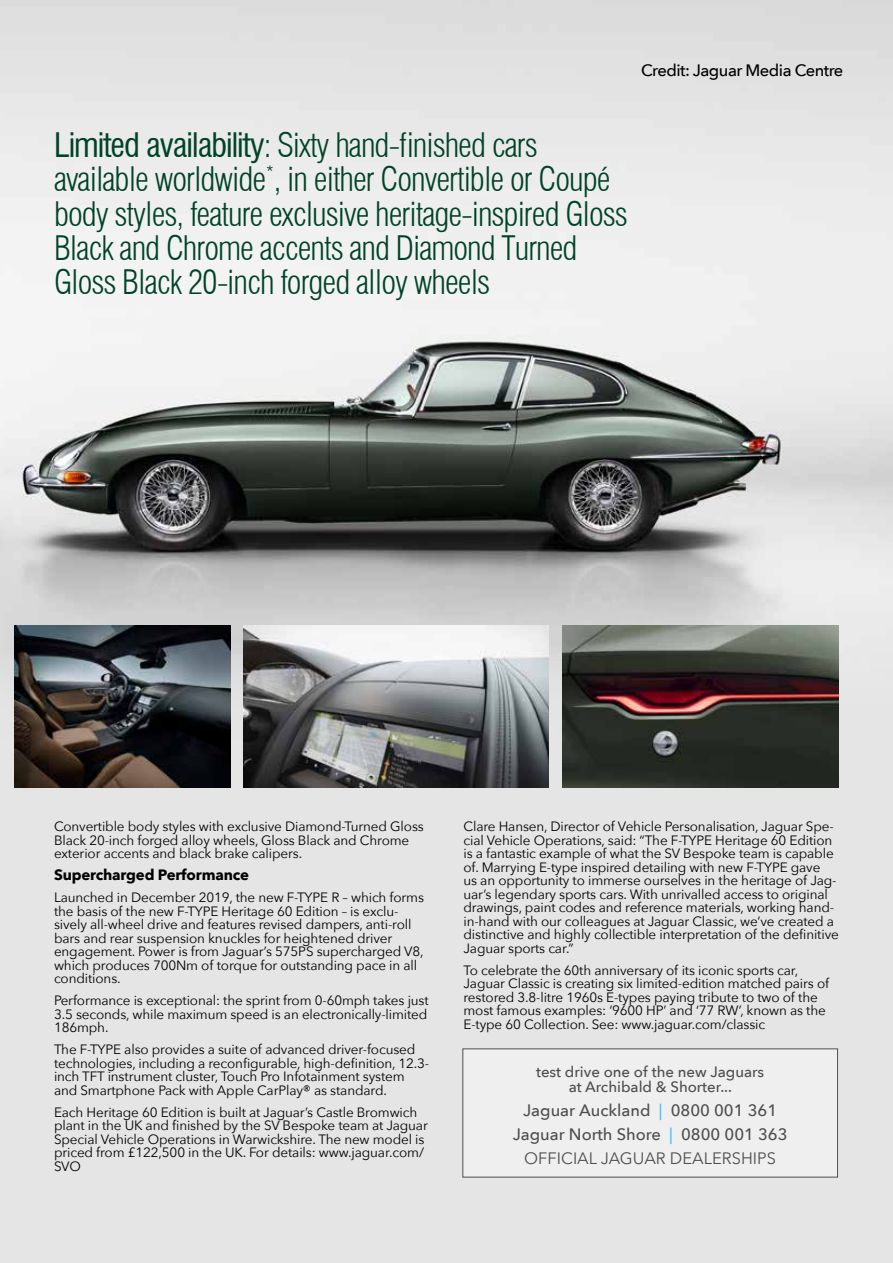
<style>
.page{position:relative;width:893px;height:1263px;background:#fff}
.page>*{position:absolute;margin:0;border:0;box-sizing:border-box;transform-origin:0 0}
.t1{font:300 condensed 33px/34.5px "Swiss 721 BT";letter-spacing:-.03em;color:#004327}
.t2{font:500 16.5px/24px "Avenir Next";color:#000;text-align:center}
.t3{font:500 16.5px "Avenir Next";letter-spacing:-.03em;color:#000}
.t4{font:500 15px/15px "Avenir Next";color:#000;text-align:center}
.t5{font:700 15px "Avenir Next";letter-spacing:-.01em;color:#000}
.t6{font:13.5px/13.5px "Avenir Next";letter-spacing:-.01em;color:#000}
.s1{font-weight:400}
.s2{color:#00aeef}
</style>
<div class="page">
<img style="left:0;top:0;width:893px;height:652px">
<div style="left:0;top:652px;width:893px;height:611px;background:#e5e5e5"></div>
<div style="left:463px;top:1049px;width:374px;height:128px;background:#f6f5f5"></div>
<img style="left:14px;top:625px;width:216px;height:162px">
<img style="left:243px;top:625px;width:306px;height:162px">
<img style="left:562px;top:625px;width:277px;height:162px">
<p class="t3" style="left:641px;top:56px;width:204px">Credit: Jaguar Media Centre</p>
<p class="t1" style="left:54px;top:127px;width:575px"><span class="s1">Limited availability</span>: Sixty hand-finished cars available worldwide<sup>*</sup>, in either Convertible or Coupé body styles, feature exclusive heritage-inspired Gloss Black and Chrome accents and Diamond Turned Gloss Black 20-inch forged alloy wheels</p>
<p class="t6" style="left:54px;top:819px;width:371px">Convertible body styles with exclusive Diamond-Turned Gloss<br>Black 20-inch forged alloy wheels, Gloss Black and Chrome exterior accents and black brake calipers.</p>
<p class="t5" style="left:54px;top:862px;width:197px">Supercharged Performance</p>
<p class="t6" style="left:54px;top:890px;width:372px">Launched in December 2019, the new F-TYPE R – which forms the basis of the new F-TYPE Heritage 60 Edition – is exclu&shy;sively all-wheel drive and features revised dampers, anti-roll bars and rear suspension knuckles for heightened driver engagement. Power is from Jaguar’s 575PS supercharged V8, which produces 700Nm of torque for outstanding pace in all conditions.</p>
<p class="t6" style="left:54px;top:993px;width:376px;text-align:justify">Performance is exceptional: the sprint from 0-60mph takes just 3.5 seconds, while maximum speed is an electronically-limited 186mph.</p>
<p class="t6" style="left:54px;top:1042px;width:377px">The F-TYPE also provides a suite of advanced driver-focused technologies, including a reconfigurable, high-definition, 12.3- inch TFT instrument cluster, Touch Pro Infotainment system and Smartphone Pack with Apple CarPlay® as standard.</p>
<p class="t6" style="left:54px;top:1105px;width:375px">Each Heritage 60 Edition is built at Jaguar’s Castle Bromwich plant in the UK and finished by the SV Bespoke team at Jaguar Special Vehicle Operations in Warwickshire. The new model is priced from £122,500 in the UK. For details: www.jaguar.com/ SVO</p>
<p class="t6" style="left:463px;top:819px;width:377px">Clare Hansen, Director of Vehicle Personalisation, Jaguar Spe&shy;cial Vehicle Operations, said: “The F-TYPE Heritage 60 Edition is a fantastic example of what the SV Bespoke team is capable of. Marrying E-type inspired detailing with new F-TYPE gave<br>us an opportunity to immerse ourselves in the heritage of Jag&shy;uar’s legendary sports cars. With unrivalled access to original drawings, paint codes and reference materials, working hand&shy;in-hand with our colleagues at Jaguar Classic, we’ve created a distinctive and highly collectible interpretation of the definitive Jaguar sports car.”</p>
<p class="t6" style="left:463px;top:963px;width:367px">To celebrate the 60th anniversary of its iconic sports car, Jaguar Classic is creating six limited-edition matched pairs of restored 3.8-litre 1960s E-types paying tribute to two of the most famous examples: ‘9600 HP’ and ‘77 RW’, known as the E-type 60 Collection. See: www.jaguar.com/classic</p>
<p class="t4" style="left:536px;top:1064px;width:230px">test drive one of the new Jaguars at Archibald &amp; Shorter...</p>
<p class="t2" style="left:513px;top:1098px;width:276px">Jaguar Auckland <span class="s2">|</span> 0800 001 361<br>Jaguar North Shore <span class="s2">|</span> 0800 001 363<br><span class="s1">OFFICIAL JAGUAR DEALERSHIPS</span></p>
</div>
